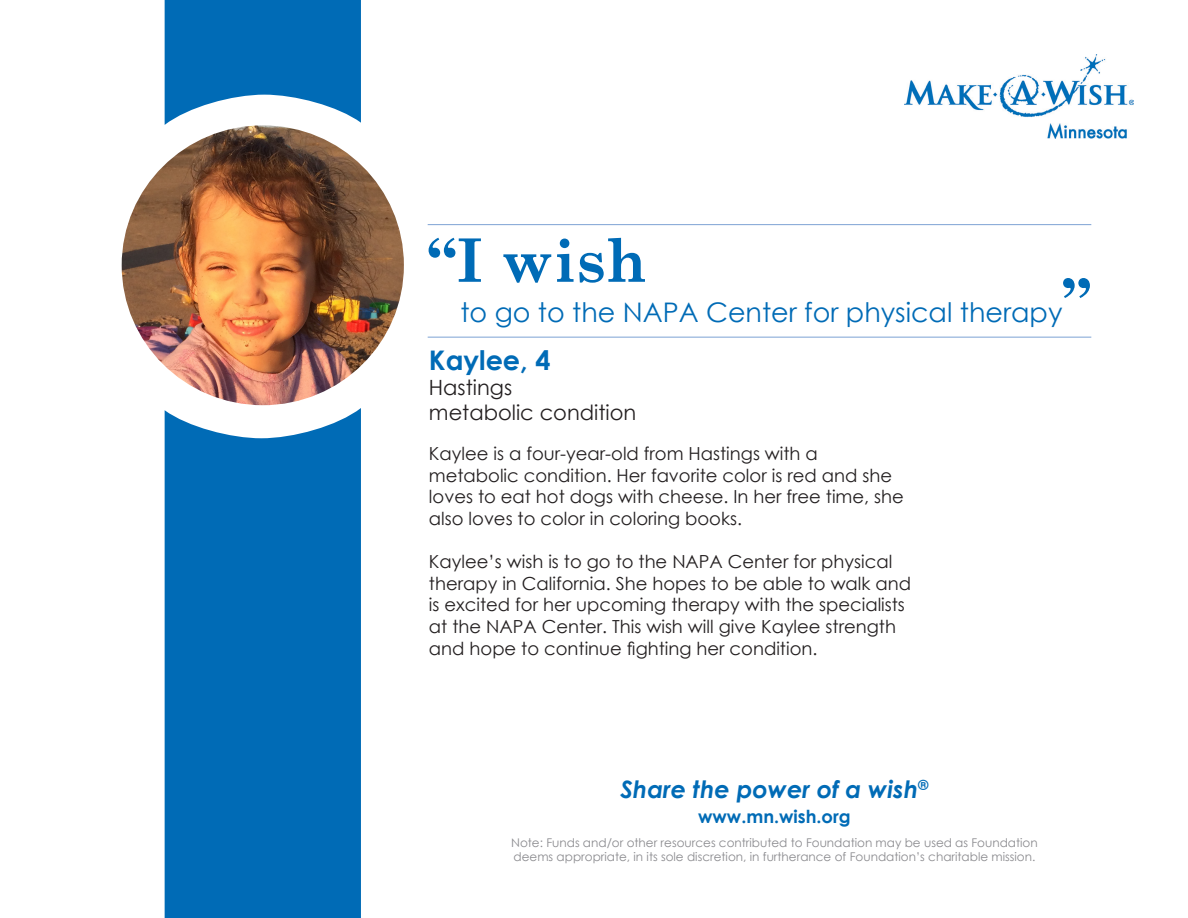
<style>
.page{position:relative;width:1188px;height:918px;background:#fff}
.page>*{position:absolute;margin:0;border:0;box-sizing:border-box;transform-origin:0 0}
.t1{font:700 60px "Century Schoolbook";color:#006bb6}
.t2{font:27px "Century Gothic";color:#006bb6}
.t3{font:700 27px "Century Gothic";color:#006bb6}
.t4{font:italic 700 24px "Century Gothic";color:#006bb6}
.t5{font:21px "Century Gothic";color:#231f20}
.t6{font:18px/21.6px "Century Gothic";color:#231f20}
.t7{font:700 18px "Century Gothic";color:#006bb6}
.t8{font:12px/14.4px "Century Gothic";color:#8a8a8e}
</style>
<div class="page">
<svg style="left:165px;top:0;width:196px;height:125px"></svg>
<div style="left:165px;top:408px;width:196px;height:510px;background:#006bb6"></div>
<img style="left:905px;top:54px;width:229px;height:85px">
<hr style="left:428px;top:337px;width:663px;height:1px;background:#7da2d4">
<hr style="left:428px;top:224px;width:663px;height:1px;background:#7da2d4">
<img style="left:122px;top:125px;width:282px;height:280px">
<p class="t1" style="left:428px;top:214px;width:221px">“I wish</p>
<p class="t1" style="left:1062px;top:254px;width:30px">”</p>
<p class="t2" style="left:460px;top:294px;width:604px">to go to the NAPA Center for physical therapy</p>
<p class="t3" style="left:429px;top:340px;width:123px">Kaylee, 4</p>
<p class="t5" style="left:429px;top:373px;width:85px">Hastings</p>
<p class="t5" style="left:429px;top:398px;width:209px">metabolic condition</p>
<p class="t6" style="left:429px;top:443px;width:476px">Kaylee is a four-year-old from Hastings with a metabolic condition. Her favorite color is red and she loves to eat hot dogs with cheese. In her free time, she also loves to color in coloring books.</p>
<p class="t6" style="left:429px;top:551px;width:484px">Kaylee’s wish is to go to the NAPA Center for physical therapy in California. She hopes to be able to walk and is excited for her upcoming therapy with the specialists at the NAPA Center. This wish will give Kaylee strength and hope to continue fighting her condition.</p>
<p class="t4" style="left:621px;top:771px;width:309px">Share the power of a wish<sup>®</sup></p>
<p class="t7" style="left:698px;top:803px;width:154px">www.mn.wish.org</p>
<p class="t8" style="left:511px;top:835px;width:528px">Note: Funds and/or other resources contributed to Foundation may be used as Foundation deems appropriate, in its sole discretion, in furtherance of Foundation’s charitable mission.</p>
</div>
